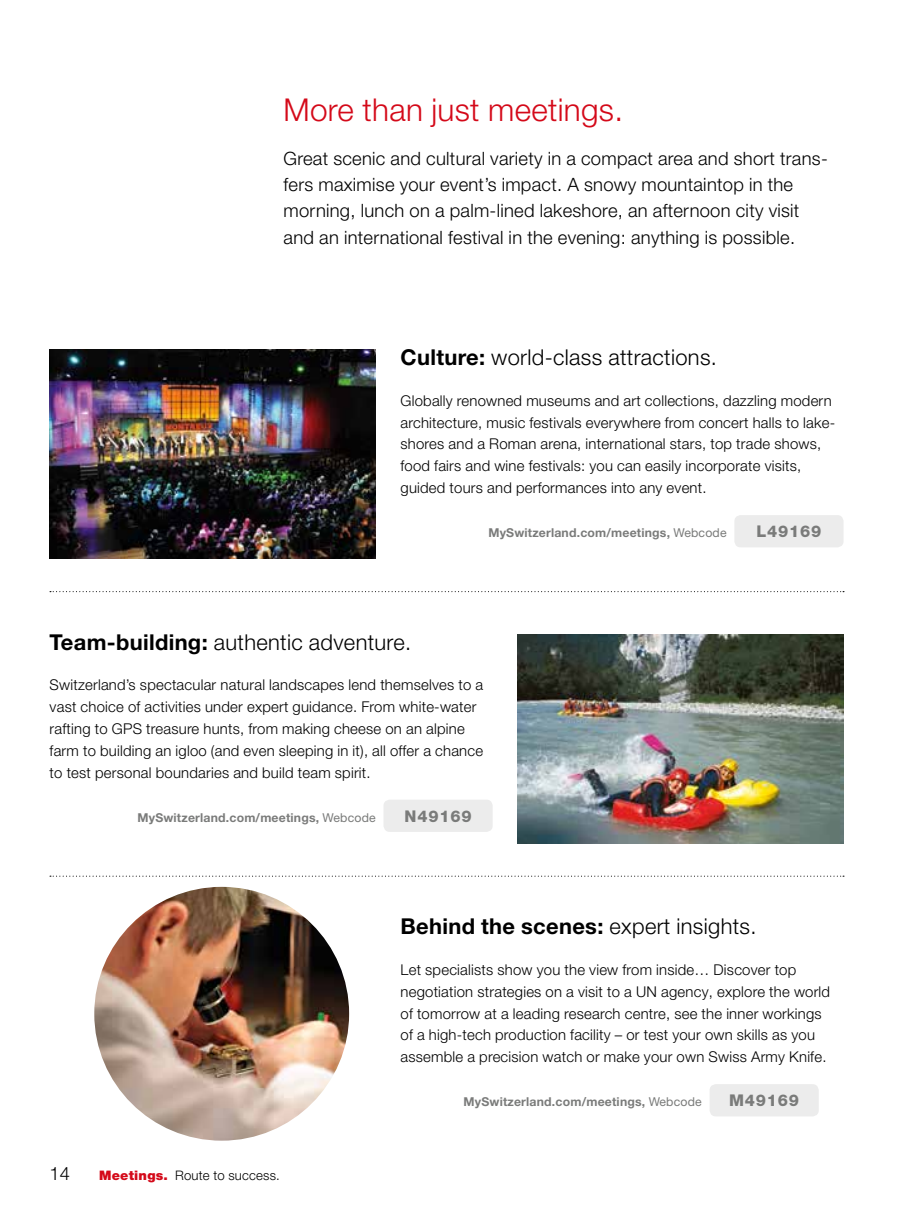
<style>
.page{position:relative;width:918px;height:1216px;background:#fff}
.page>*{position:absolute;margin:0;border:0;box-sizing:border-box;transform-origin:0 0}
.t1{font:300 31.5px "Helvetica Neue LT Pro";letter-spacing:.01em;color:#d40919}
.t2{font:300 21.88px "Helvetica Neue LT Pro";letter-spacing:.015em;color:#000}
.t3{font:700 21.88px "Helvetica Neue LT Pro";letter-spacing:.015em;color:#000}
.t4{font:300 18.38px/26.2px "Helvetica Neue LT Pro";letter-spacing:.015em;color:#000}
.t5{font:800 16.1px "Helvetica Neue LT Pro";letter-spacing:.05em;color:#7a7b7a}
.t6{font:300 14.88px/21.9px "Helvetica Neue LT Pro";letter-spacing:.015em;color:#000}
.t7{font:300 13.12px "Helvetica Neue LT Pro";letter-spacing:.015em;color:#000}
.t8{font:700 12.25px "Helvetica Neue LT Pro";letter-spacing:.015em;color:#7a7b7a}
.s1{font-weight:700}
.s2{font-weight:400}
.s3{font-weight:300}
.s4{font-weight:900;color:#d40919}
</style>
<div class="page">
<div style="left:734px;top:515px;width:109px;height:32px;background:#ececec;border-radius:6px"></div>
<svg style="left:50px;top:591px;width:794px;height:1px"></svg>
<div style="left:383px;top:799px;width:110px;height:32px;background:#ececec;border-radius:6px"></div>
<svg style="left:50px;top:875px;width:794px;height:1px"></svg>
<div style="left:709px;top:1084px;width:110px;height:32px;background:#ececec;border-radius:6px"></div>
<img style="left:94px;top:886px;width:255px;height:254px">
<img style="left:517px;top:634px;width:326px;height:209px">
<img style="left:50px;top:349px;width:326px;height:210px">
<h1 class="t1" style="left:283px;top:91px;width:341px">More than just meetings.</h1>
<p class="t4" style="left:283px;top:145px;width:546px">Great scenic and cultural variety in a compact area and short trans&shy;fers maximise your event’s impact. A snowy mountaintop in the morning, lunch on a palm-lined lakeshore, an afternoon city visit and an international festival in the evening: anything is possible.</p>
<h2 class="t2" style="left:400px;top:344px;width:318px"><span class="s1">Culture:</span> world-class attractions.</h2>
<p class="t6" style="left:400px;top:389px;width:436px">Globally renowned museums and art collections, dazzling modern architecture, music festivals everywhere from concert halls to lake&shy;shores and a Roman arena, international stars, top trade shows, food fairs and wine festivals: you can easily incorporate visits, guided tours and performances into any event.</p>
<p class="t8" style="left:488px;top:525px;width:240px">MySwitzerland.com/meetings, <span class="s2">Webcode</span></p>
<p class="t5" style="left:756px;top:521px;width:66px">L49169</p>
<h2 class="t2" style="left:50px;top:628px;width:363px"><span class="s1">Team-building:</span> authentic adventure.</h2>
<p class="t6" style="left:50px;top:673px;width:435px">Switzerland’s spectacular natural landscapes lend themselves to a vast choice of activities under expert guidance. From white-water rafting to GPS treasure hunts, from making cheese on an alpine farm to building an igloo (and even sleeping in it), all offer a chance to test personal boundaries and build team spirit.</p>
<p class="t8" style="left:137px;top:809px;width:240px">MySwitzerland.com/meetings, <span class="s2">Webcode</span></p>
<p class="t5" style="left:404px;top:806px;width:69px">N49169</p>
<h2 class="t3" style="left:400px;top:912px;width:357px">Behind the scenes: <span class="s3">expert insights.</span></h2>
<p class="t6" style="left:400px;top:958px;width:431px">Let specialists show you the view from inside… Discover top negotiation strategies on a visit to a UN agency, explore the world of tomorrow at a leading research centre, see the inner workings of a high-tech production facility – or test your own skills as you assemble a precision watch or make your own Swiss Army Knife.</p>
<p class="t4" style="left:50px;top:1159px;width:22px">14</p>
<p class="t7" style="left:99px;top:1167px;width:182px"><span class="s4">Meetings.</span> Route to success.</p>
<p class="t8" style="left:463px;top:1093px;width:240px">MySwitzerland.com/meetings, <span class="s2">Webcode</span></p>
<p class="t5" style="left:729px;top:1090px;width:72px">M49169</p>
</div>
